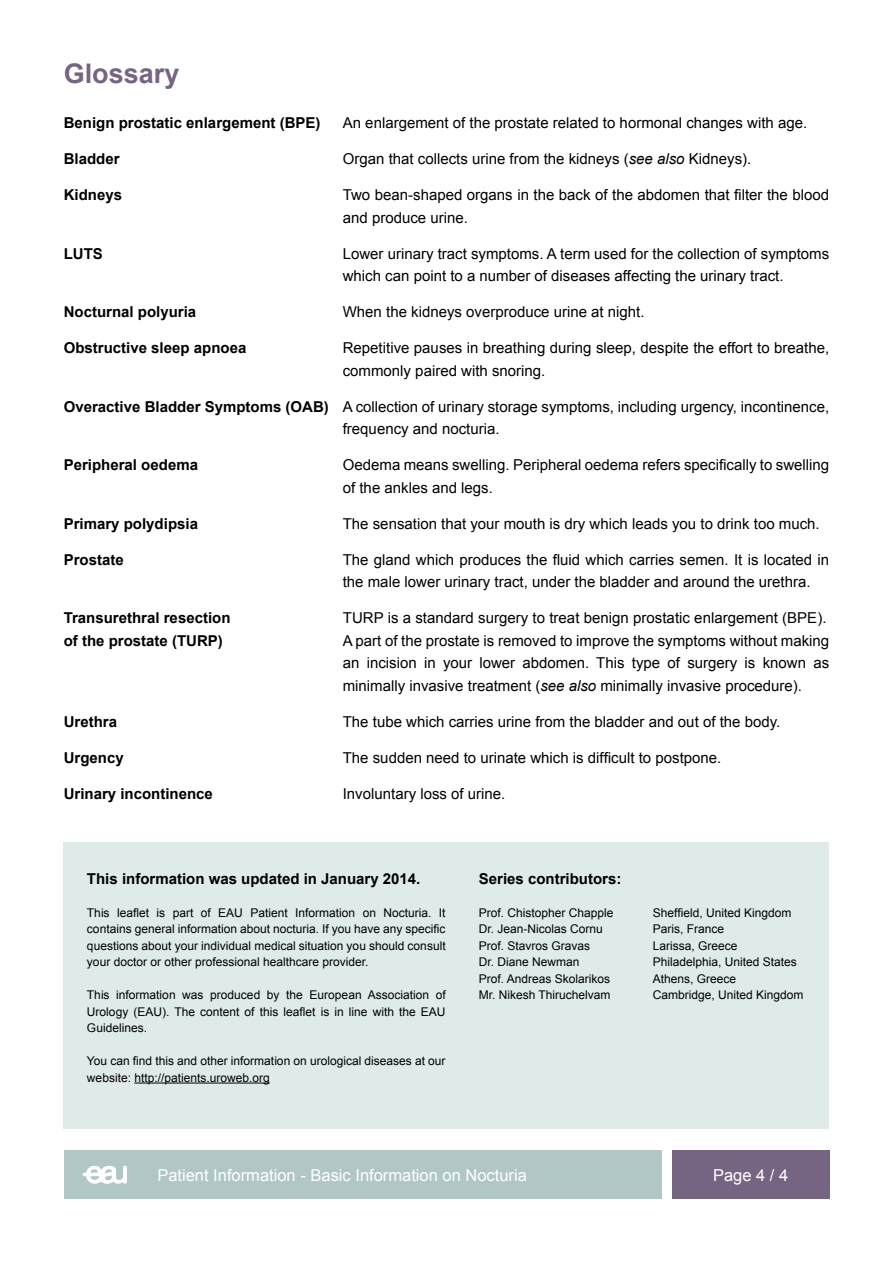
<style>
.page{position:relative;width:893px;height:1263px;background:#fff}
.page>*{position:absolute;margin:0;border:0;box-sizing:border-box;transform-origin:0 0}
.t1{font:700 27px "Arial";color:#756582}
.t2{font:16.5px "Arial";color:#fff}
.t3{font:15px/22.5px "Arial";color:#000}
.t4{font:700 15px "Arial";color:#000}
.t5{font:12px/16.5px "Arial";color:#000;text-align:justify}
.s1{font-style:italic}
.s2{font-weight:700}
</style>
<div class="page">
<div style="left:672px;top:1150px;width:157px;height:49px;background:#756582"></div>
<div style="left:64px;top:1150px;width:598px;height:49px;background:#b0c7c6"></div>
<svg style="left:82px;top:1166px;width:45px;height:18px"></svg>
<div style="left:64px;top:842px;width:765px;height:286px;background:#deebe9"></div>
<hr style="left:134px;top:1082px;width:136px;height:1px;background:#000">
<h1 class="t1" style="left:64px;top:56px;width:117px">Glossary</h1>
<p class="t4" style="left:64px;top:113px;width:258px">Benign prostatic enlargement (BPE)</p>
<p class="t3" style="left:343px;top:112px;width:466px">An enlargement of the prostate related to hormonal changes with age.</p>
<p class="t4" style="left:64px;top:149px;width:57px">Bladder</p>
<p class="t3" style="left:343px;top:148px;width:410px">Organ that collects urine from the kidneys (<span class="s1">see also</span> Kidneys).</p>
<p class="t4" style="left:64px;top:185px;width:60px">Kidneys</p>
<p class="t3" style="left:343px;top:184px;width:488px">Two bean-shaped organs in the back of the abdomen that filter the blood and produce urine.</p>
<p class="t4" style="left:64px;top:244px;width:41px">LUTS</p>
<p class="t3" style="left:343px;top:242px;width:488px">Lower urinary tract symptoms. A term used for the collection of symptoms which can point to a number of diseases affecting the urinary tract.</p>
<p class="t4" style="left:64px;top:302px;width:134px">Nocturnal polyuria</p>
<p class="t3" style="left:343px;top:301px;width:303px">When the kidneys overproduce urine at night.</p>
<p class="t4" style="left:64px;top:338px;width:184px">Obstructive sleep apnoea</p>
<p class="t3" style="left:343px;top:337px;width:488px">Repetitive pauses in breathing during sleep, despite the effort to breathe, commonly paired with snoring.</p>
<p class="t3" style="left:343px;top:395px;width:488px;text-indent:-279px"><span class="s2">Overactive Bladder Symptoms (OAB)</span> A collection of urinary storage symptoms, including urgency, incontinence, frequency and nocturia.</p>
<p class="t4" style="left:64px;top:455px;width:136px">Peripheral oedema</p>
<p class="t3" style="left:343px;top:454px;width:488px">Oedema means swelling. Peripheral oedema refers specifically to swelling of the ankles and legs.</p>
<p class="t4" style="left:64px;top:514px;width:136px">Primary polydipsia</p>
<p class="t3" style="left:343px;top:512px;width:478px">The sensation that your mouth is dry which leads you to drink too much.</p>
<p class="t4" style="left:64px;top:550px;width:62px">Prostate</p>
<p class="t3" style="left:343px;top:548px;width:488px">The gland which produces the fluid which carries semen. It is located in the male lower urinary tract, under the bladder and around the urethra.</p>
<p class="t4" style="left:64px;top:608px;width:168px">Transurethral resection</p>
<p class="t3" style="left:343px;top:607px;width:485px">TURP is a standard surgery to treat benign prostatic enlargement (BPE).</p>
<p class="t4" style="left:64px;top:631px;width:161px">of the prostate (TURP)</p>
<p class="t3" style="left:343px;top:629px;width:488px;text-align:justify">A part of the prostate is removed to improve the symptoms without making an incision in your lower abdomen. This type of surgery is known as minimally invasive treatment (<span class="s1">see also</span> minimally invasive procedure).</p>
<p class="t4" style="left:64px;top:712px;width:55px">Urethra</p>
<p class="t3" style="left:343px;top:710px;width:439px">The tube which carries urine from the bladder and out of the body.</p>
<p class="t4" style="left:64px;top:748px;width:62px">Urgency</p>
<p class="t3" style="left:343px;top:746px;width:380px">The sudden need to urinate which is difficult to postpone.</p>
<p class="t4" style="left:64px;top:784px;width:151px">Urinary incontinence</p>
<p class="t3" style="left:343px;top:782px;width:164px">Involuntary loss of urine.</p>
<p class="t4" style="left:87px;top:868px;width:335px">This information was updated in January 2014.</p>
<p class="t5" style="left:87px;top:904px;width:360px">This leaflet is part of EAU Patient Information on Nocturia. It contains general information about nocturia. If you have any specific questions about your individual medical situation you should consult your doctor or other professional healthcare provider.</p>
<p class="t5" style="left:87px;top:987px;width:360px">This information was produced by the European Association of Urology (EAU). The content of this leaflet is in line with the EAU Guidelines.</p>
<p class="t5" style="left:87px;top:1053px;width:360px">You can find this and other information on urological diseases at our website: http://patients.uroweb.org</p>
<p class="t4" style="left:479px;top:868px;width:144px">Series contributors:</p>
<p class="t5" style="left:479px;top:904px;width:136px">Prof. Chistopher Chapple</p>
<p class="t5" style="left:653px;top:904px;width:140px">Sheffield, United Kingdom</p>
<p class="t5" style="left:479px;top:921px;width:126px">Dr. Jean-Nicolas Cornu</p>
<p class="t5" style="left:653px;top:921px;width:73px">Paris, France</p>
<p class="t5" style="left:479px;top:937px;width:113px">Prof. Stavros Gravas</p>
<p class="t5" style="left:653px;top:937px;width:86px">Larissa, Greece</p>
<p class="t5" style="left:479px;top:954px;width:102px">Dr. Diane Newman</p>
<p class="t5" style="left:653px;top:954px;width:146px">Philadelphia, United States</p>
<p class="t5" style="left:479px;top:970px;width:133px">Prof. Andreas Skolarikos</p>
<p class="t5" style="left:653px;top:970px;width:85px">Athens, Greece</p>
<p class="t5" style="left:479px;top:987px;width:133px">Mr. Nikesh Thiruchelvam</p>
<p class="t5" style="left:653px;top:987px;width:152px">Cambridge, United Kingdom</p>
<p class="t2" style="left:157px;top:1164px;width:371px">Patient Information - Basic Information on Nocturia</p>
<p class="t2" style="left:713px;top:1164px;width:77px">Page 4 / 4</p>
</div>
